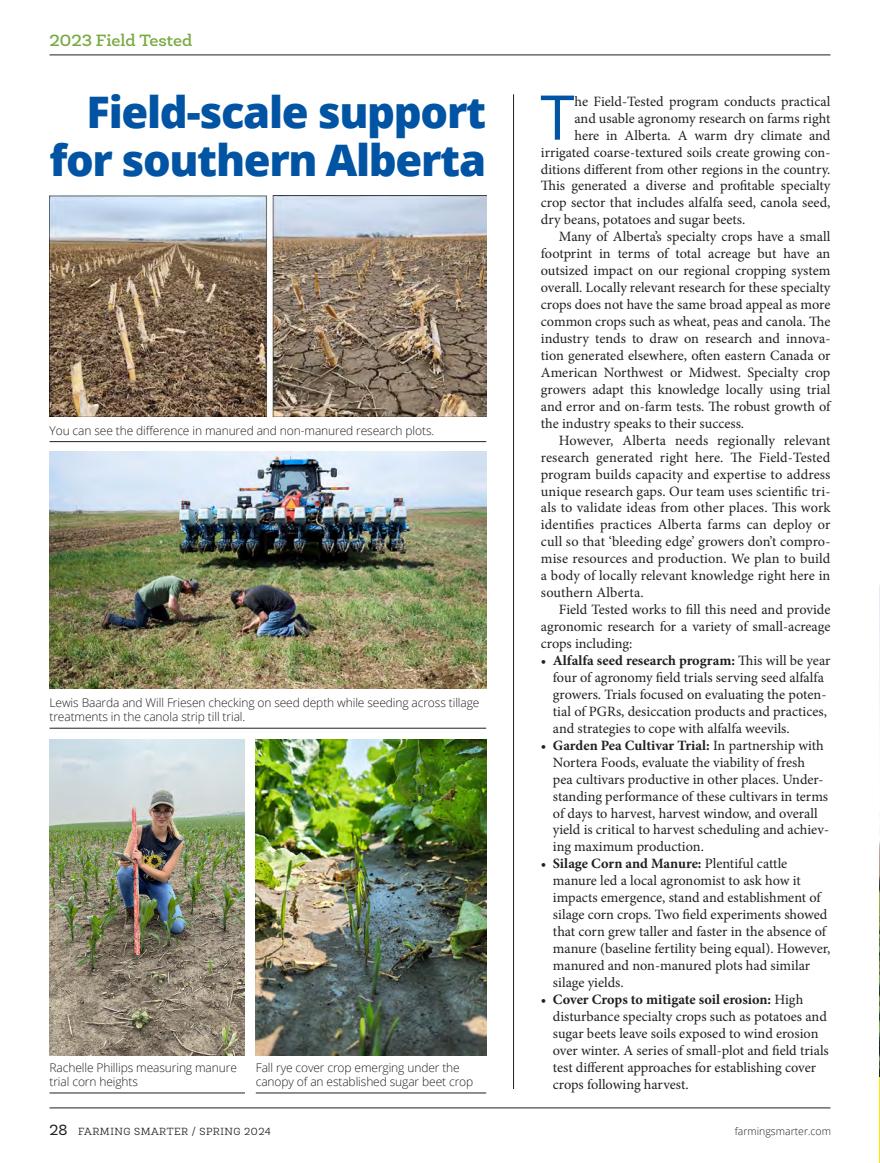
<style>
.page{position:relative;width:880px;height:1163px;background:#fff}
.page>*{position:absolute;margin:0;border:0;box-sizing:border-box;transform-origin:0 0}
.t1{font:61.8px "Open Sans";color:#0154a3}
.t2{font:800 43.5px/48px "Open Sans";letter-spacing:-.03em;color:#0154a3;text-align:right}
.t3{font:500 16.5px "Newslab";color:#7aa941;scale:1.05 1}
.t4{font:14.25px/17px "Minion Pro";color:#231f20}
.t5{font:300 12px/14.4px "Open Sans";letter-spacing:-.01em;color:#231f20}
.t6{font:300 10.5px "Newslab";letter-spacing:.05em;color:#231f20}
.t7{font:300 10.5px "Open Sans";color:#231f20}
.s1{font-weight:400;font-size:15px}
.s2{font-weight:700}
</style>
<div class="page">
<hr style="left:50px;top:55px;width:780px;height:1px;background:#231f20">
<hr style="left:50px;top:1107px;width:780px;height:1px;background:#231f20">
<img style="left:49px;top:196px;width:437px;height:220px">
<img style="left:50px;top:739px;width:195px;height:316px">
<img style="left:50px;top:451px;width:436px;height:238px">
<hr style="left:50px;top:441px;width:436px;height:1px;background:#231f20">
<img style="left:256px;top:739px;width:230px;height:316px">
<hr style="left:256px;top:1093px;width:230px;height:1px;background:#231f20">
<hr style="left:50px;top:1093px;width:195px;height:1px;background:#231f20">
<hr style="left:50px;top:728px;width:436px;height:1px;background:#231f20">
<hr style="left:513px;top:94px;width:1px;height:995px;background:#231f20">
<p class="t3" style="left:50px;top:30px;width:137px">2023 Field Tested</p>
<h2 class="t2" style="left:50px;top:85px;width:438px">Field-scale support for southern Alberta</h2>
<p class="t5" style="left:50px;top:423px;width:386px">You can see the difference in manured and non-manured research plots.</p>
<p class="t5" style="left:50px;top:695px;width:431px">Lewis Baarda and Will Friesen checking on seed depth while seeding across tillage treatments in the canola strip till trial.</p>
<p class="t5" style="left:50px;top:1060px;width:189px">Rachelle Phillips measuring manure trial corn heights</p>
<p class="t5" style="left:256px;top:1060px;width:219px">Fall rye cover crop emerging under the canopy of an established sugar beet crop</p>
<p class="t6" style="left:50px;top:1125px;width:223px"><span class="s1">28</span> FARMING SMARTER / SPRING 2024</p>
<h1 class="t1" style="left:540px;top:75px;width:36px">T</h1>
<p class="t4" style="left:574px;top:93px;width:257px">he Field-Tested program conducts practical</p>
<p class="t4" style="left:574px;top:110px;width:257px">and usable agronomy research on farms right</p>
<p class="t4" style="left:574px;top:127px;width:257px">here in Alberta. A warm dry climate and</p>
<p class="t4" style="left:540px;top:144px;width:291px">irrigated coarse-textured soils create growing con-</p>
<p class="t4" style="left:540px;top:161px;width:291px">ditions different from other regions in the country.</p>
<p class="t4" style="left:540px;top:178px;width:291px">This generated a diverse and profitable specialty</p>
<p class="t4" style="left:540px;top:194px;width:291px">crop sector that includes alfalfa seed, canola seed,</p>
<p class="t4" style="left:540px;top:211px;width:206px">dry beans, potatoes and sugar beets.</p>
<p class="t4" style="left:558px;top:228px;width:273px">Many of Alberta’s specialty crops have a small</p>
<p class="t4" style="left:540px;top:245px;width:291px">footprint in terms of total acreage but have an</p>
<p class="t4" style="left:540px;top:262px;width:291px">outsized impact on our regional cropping system</p>
<p class="t4" style="left:540px;top:279px;width:291px">overall. Locally relevant research for these specialty</p>
<p class="t4" style="left:540px;top:296px;width:291px">crops does not have the same broad appeal as more</p>
<p class="t4" style="left:540px;top:313px;width:291px">common crops such as wheat, peas and canola. The</p>
<p class="t4" style="left:540px;top:330px;width:291px">industry tends to draw on research and innova-</p>
<p class="t4" style="left:540px;top:347px;width:291px">tion generated elsewhere, often eastern Canada or</p>
<p class="t4" style="left:540px;top:364px;width:291px">American Northwest or Midwest. Specialty crop</p>
<p class="t4" style="left:540px;top:381px;width:291px">growers adapt this knowledge locally using trial</p>
<p class="t4" style="left:540px;top:398px;width:291px">and error and on-farm tests. The robust growth of</p>
<p class="t4" style="left:540px;top:415px;width:205px">the industry speaks to their success.</p>
<p class="t4" style="left:558px;top:432px;width:273px">However, Alberta needs regionally relevant</p>
<p class="t4" style="left:540px;top:449px;width:291px">research generated right here. The Field-Tested</p>
<p class="t4" style="left:540px;top:466px;width:291px">program builds capacity and expertise to address</p>
<p class="t4" style="left:540px;top:482px;width:291px">unique research gaps. Our team uses scientific tri-</p>
<p class="t4" style="left:540px;top:499px;width:291px">als to validate ideas from other places. This work</p>
<p class="t4" style="left:540px;top:516px;width:291px">identifies practices Alberta farms can deploy or</p>
<p class="t4" style="left:540px;top:533px;width:291px">cull so that ‘bleeding edge’ growers don’t compro-</p>
<p class="t4" style="left:540px;top:550px;width:291px">mise resources and production. We plan to build</p>
<p class="t4" style="left:540px;top:567px;width:291px">a body of locally relevant knowledge right here in</p>
<p class="t4" style="left:540px;top:584px;width:104px">southern Alberta.</p>
<p class="t4" style="left:558px;top:601px;width:273px">Field Tested works to fill this need and provide</p>
<p class="t4" style="left:540px;top:618px;width:291px">agronomic research for a variety of small-acreage</p>
<p class="t4" style="left:540px;top:635px;width:93px">crops including:</p>
<p class="t4" style="left:552px;top:652px;width:279px;text-indent:-12px">• <span class="s2">Alfalfa seed research program:</span> This will be year four of agronomy field trials serving seed alfalfa growers. Trials focused on evaluating the poten&shy;tial of PGRs, desiccation products and practices, and strategies to cope with alfalfa weevils.</p>
<p class="t4" style="left:552px;top:737px;width:278px;text-indent:-12px">• <span class="s2">Garden Pea Cultivar Trial:</span> In partnership with Nortera Foods, evaluate the viability of fresh<br>pea cultivars productive in other places. Under&shy;standing performance of these cultivars in terms of days to harvest, harvest window, and overall yield is critical to harvest scheduling and achiev&shy;ing maximum production.</p>
<p class="t4" style="left:552px;top:855px;width:279px;text-indent:-12px">• <span class="s2">Silage Corn and Manure:</span> Plentiful cattle manure led a local agronomist to ask how it impacts emergence, stand and establishment of silage corn crops. Two field experiments showed that corn grew taller and faster in the absence of manure (baseline fertility being equal). However, manured and non-manured plots had similar silage yields.</p>
<p class="t4" style="left:552px;top:991px;width:277px;text-indent:-12px">• <span class="s2">Cover Crops to mitigate soil erosion:</span> High disturbance specialty crops such as potatoes and sugar beets leave soils exposed to wind erosion over winter. A series of small-plot and field trials test different approaches for establishing cover crops following harvest.</p>
<p class="t7" style="left:734px;top:1124px;width:98px">farmingsmarter.com</p>
</div>
